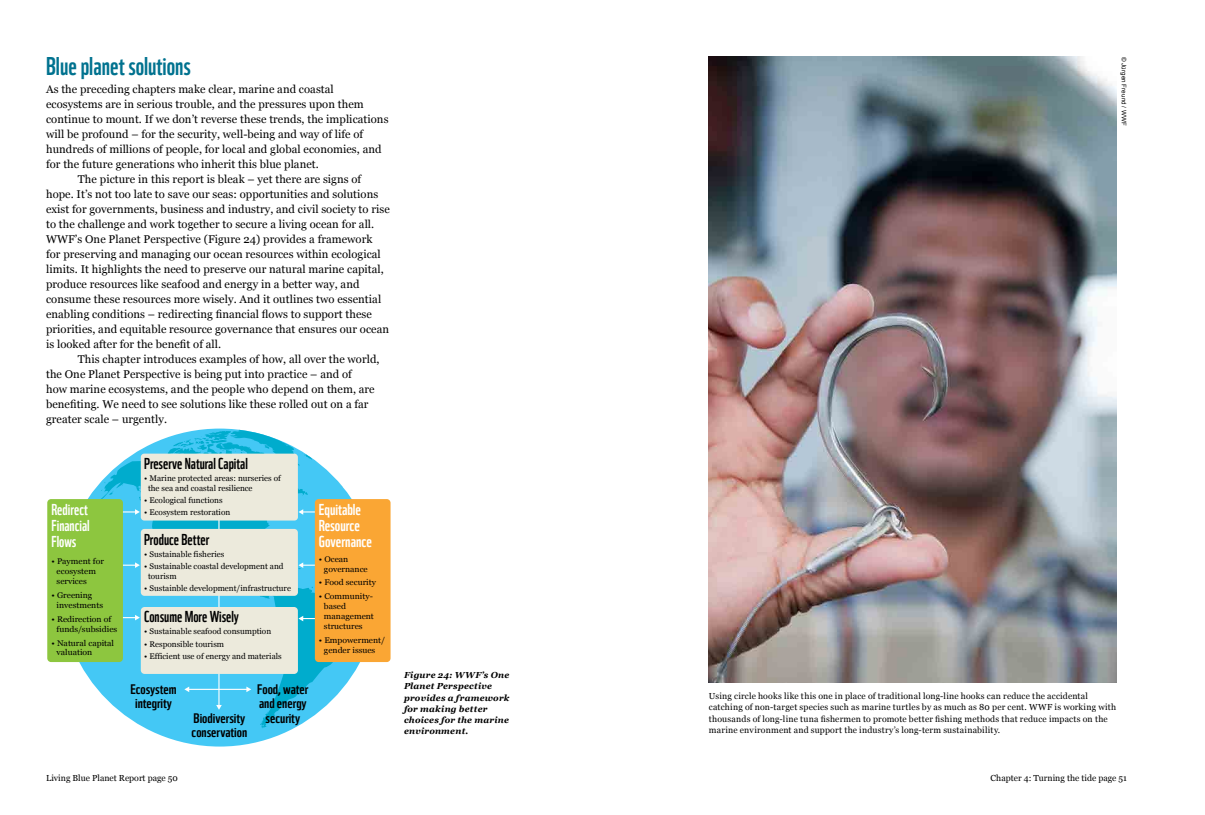
<style>
.page{position:relative;width:1205px;height:815px;background:#fff}
.page>*{position:absolute;margin:0;border:0;box-sizing:border-box;transform-origin:0 0}
.t1{font:25px "WWF";color:#00728f}
.t2{font:15.38px "WWF";color:#000}
.t3{font:15.38px/15.8px "WWF";color:#fff;scale:1.05 1}
.t4{font:15.38px/15.8px "WWF";color:#fff}
.t5{font:13.5px/14.2px "WWF";color:#000;text-align:center;scale:1.15 1}
.t6{font:11.25px "Georgia";letter-spacing:.005em;color:#000}
.t7{font:8.75px/11.2px "Georgia";letter-spacing:.015em;color:#000}
.t8{font:italic 700 8.75px/11.2px "Georgia";letter-spacing:.025em;color:#000}
.t9{font:8.25px/9.9px "Georgia";color:#000}
.t10{font:8.25px/9.9px "Georgia";color:#000;scale:1.05 1}
.t11{font:6.25px "Arial";letter-spacing:.01em;color:#000}
</style>
<div class="page">
<div style="left:61px;top:429px;width:318px;height:318px;background:#44c8f5;border-radius:50%"></div>
<svg style="left:98px;top:443px;width:254px;height:285px"></svg>
<svg style="left:260px;top:720px;width:8px;height:8px"></svg>
<svg style="left:260px;top:597px;width:6px;height:2px"></svg>
<svg style="left:266px;top:706px;width:5px;height:7px"></svg>
<svg style="left:109px;top:491px;width:5px;height:4px"></svg>
<svg style="left:337px;top:480px;width:6px;height:7px"></svg>
<svg style="left:298px;top:484px;width:10px;height:16px"></svg>
<svg style="left:168px;top:430px;width:144px;height:37px"></svg>
<svg style="left:298px;top:616px;width:17px;height:5px"></svg>
<svg style="left:298px;top:509px;width:17px;height:6px"></svg>
<svg style="left:298px;top:553px;width:17px;height:19px"></svg>
<hr style="left:218px;top:459px;width:1px;height:247px;background:#fff">
<svg style="left:216px;top:705px;width:6px;height:5px"></svg>
<hr style="left:188px;top:689px;width:59px;height:1px;background:#fff">
<svg style="left:184px;top:687px;width:5px;height:5px"></svg>
<svg style="left:246px;top:687px;width:5px;height:5px"></svg>
<div style="left:315px;top:499px;width:75px;height:163px;background:#faa634;border-radius:4px"></div>
<div style="left:141px;top:454px;width:157px;height:67px;background:#eceadc;border-radius:4px"></div>
<svg style="left:123px;top:615px;width:17px;height:5px"></svg>
<hr style="left:113px;top:511px;width:23px;height:2px;background:#fff">
<svg style="left:135px;top:487px;width:6px;height:28px"></svg>
<svg style="left:123px;top:562px;width:17px;height:6px"></svg>
<div style="left:47px;top:499px;width:76px;height:163px;background:#8dc63f;border-radius:4px"></div>
<div style="left:141px;top:529px;width:157px;height:67px;background:#eceadc;border-radius:4px"></div>
<div style="left:141px;top:607px;width:157px;height:67px;background:#eceadc;border-radius:4px"></div>
<img style="left:709px;top:57px;width:407px;height:625px">
<h1 class="t1" style="left:46px;top:46px;width:146px">Blue planet solutions</h1>
<p class="t6" style="left:46px;top:81px;width:289px">As the preceding chapters make clear, marine and coastal</p>
<p class="t6" style="left:46px;top:96px;width:319px">ecosystems are in serious trouble, and the pressures upon them</p>
<p class="t6" style="left:46px;top:111px;width:344px">continue to mount. If we don’t reverse these trends, the implications</p>
<p class="t6" style="left:46px;top:126px;width:319px">will be profound – for the security, well-being and way of life of</p>
<p class="t6" style="left:46px;top:141px;width:337px">hundreds of millions of people, for local and global economies, and</p>
<p class="t6" style="left:46px;top:156px;width:274px">for the future generations who inherit this blue planet.</p>
<p class="t6" style="left:78px;top:171px;width:285px">The picture in this report is bleak – yet there are signs of</p>
<p class="t6" style="left:46px;top:186px;width:334px">hope. It’s not too late to save our seas: opportunities and solutions</p>
<p class="t6" style="left:46px;top:201px;width:345px">exist for governments, business and industry, and civil society to rise</p>
<p class="t6" style="left:46px;top:216px;width:330px">to the challenge and work together to secure a living ocean for all.</p>
<p class="t6" style="left:46px;top:231px;width:328px">WWF’s One Planet Perspective (Figure 24) provides a framework</p>
<p class="t6" style="left:46px;top:246px;width:336px">for preserving and managing our ocean resources within ecological</p>
<p class="t6" style="left:46px;top:261px;width:339px">limits. It highlights the need to preserve our natural marine capital,</p>
<p class="t6" style="left:46px;top:276px;width:315px">produce resources like seafood and energy in a better way, and</p>
<p class="t6" style="left:46px;top:291px;width:337px">consume these resources more wisely. And it outlines two essential</p>
<p class="t6" style="left:46px;top:306px;width:327px">enabling conditions – redirecting financial flows to support these</p>
<p class="t6" style="left:46px;top:321px;width:344px">priorities, and equitable resource governance that ensures our ocean</p>
<p class="t6" style="left:46px;top:336px;width:177px">is looked after for the benefit of all.</p>
<p class="t6" style="left:78px;top:351px;width:303px">This chapter introduces examples of how, all over the world,</p>
<p class="t6" style="left:46px;top:366px;width:307px">the One Planet Perspective is being put into practice – and of</p>
<p class="t6" style="left:46px;top:381px;width:330px">how marine ecosystems, and the people who depend on them, are</p>
<p class="t6" style="left:46px;top:396px;width:324px">benefiting. We need to see solutions like these rolled out on a far</p>
<p class="t6" style="left:46px;top:411px;width:122px">greater scale – urgently.</p>
<h2 class="t4" style="left:52px;top:500px;width:40px">Redirect<br>Financial<br>Flows</h2>
<p class="t10" style="left:57px;top:556px;width:47px;text-indent:-5px">• Payment for ecosystem services</p>
<p class="t10" style="left:57px;top:590px;width:46px;text-indent:-5px">• Greening investments</p>
<p class="t10" style="left:57px;top:614px;width:59px;text-indent:-5px">• Redirection of funds/subsidies</p>
<p class="t10" style="left:57px;top:637px;width:56px;text-indent:-5px">• Natural capital valuation</p>
<h2 class="t2" style="left:144px;top:451px;width:105px">Preserve Natural Capital</h2>
<p class="t9" style="left:148px;top:473px;width:134px;text-indent:-4px">• Marine protected areas: nurseries of the sea and coastal resilience</p>
<p class="t9" style="left:144px;top:495px;width:80px">• Ecological functions</p>
<p class="t9" style="left:144px;top:507px;width:88px">• Ecosystem restoration</p>
<h2 class="t2" style="left:144px;top:527px;width:67px">Produce Better</h2>
<p class="t9" style="left:144px;top:549px;width:82px">• Sustainable fisheries</p>
<p class="t9" style="left:148px;top:561px;width:137px;text-indent:-4px">• Sustainable coastal development and tourism</p>
<p class="t9" style="left:144px;top:583px;width:148px">• Sustainble development/infrastructure</p>
<p class="t9" style="left:144px;top:626px;width:128px">• Sustainable seafood consumption</p>
<p class="t9" style="left:144px;top:638px;width:81px">• Responsible tourism</p>
<p class="t9" style="left:144px;top:651px;width:139px">• Efficient use of energy and materials</p>
<h2 class="t2" style="left:144px;top:605px;width:96px">Consume More Wisely</h2>
<p class="t5" style="left:130px;top:681px;width:42px">Ecosystem integrity</p>
<p class="t5" style="left:192px;top:709px;width:50px;text-align:left">Biodiversity conservation</p>
<p class="t5" style="left:257px;top:681px;width:46px">Food, water and energy security</p>
<h2 class="t3" style="left:319px;top:500px;width:52px">Equitable<br>Resource<br>Governance</h2>
<p class="t10" style="left:324px;top:554px;width:43px;text-indent:-5px">• Ocean governance</p>
<p class="t10" style="left:319px;top:577px;width:56px">• Food security</p>
<p class="t10" style="left:324px;top:591px;width:49px;text-indent:-5px">• Community&shy;based management structures</p>
<p class="t10" style="left:319px;top:635px;width:65px;text-align:center">• Empowerment/ gender issues</p>
<p class="t8" style="left:404px;top:669px;width:107px">Figure 24: WWF’s One<br>Planet Perspective provides a framework for making better choices for the marine environment.</p>
<p class="t11" style="left:1128px;top:57px;width:71px;rotate:90deg">© Jürgen Freund / WWF</p>
<p class="t7" style="left:709px;top:690px;width:409px">Using circle hooks like this one in place of traditional long-line hooks can reduce the accidental catching of non-target species such as marine turtles by as much as 80 per cent. WWF is working with thousands of long-line tuna fishermen to promote better fishing methods that reduce impacts on the marine environment and support the industry’s long-term sustainability.</p>
<p class="t7" style="left:46px;top:772px;width:133px">Living Blue Planet Report page 50</p>
<p class="t7" style="left:990px;top:772px;width:138px">Chapter 4: Turning the tide page 51</p>
</div>
